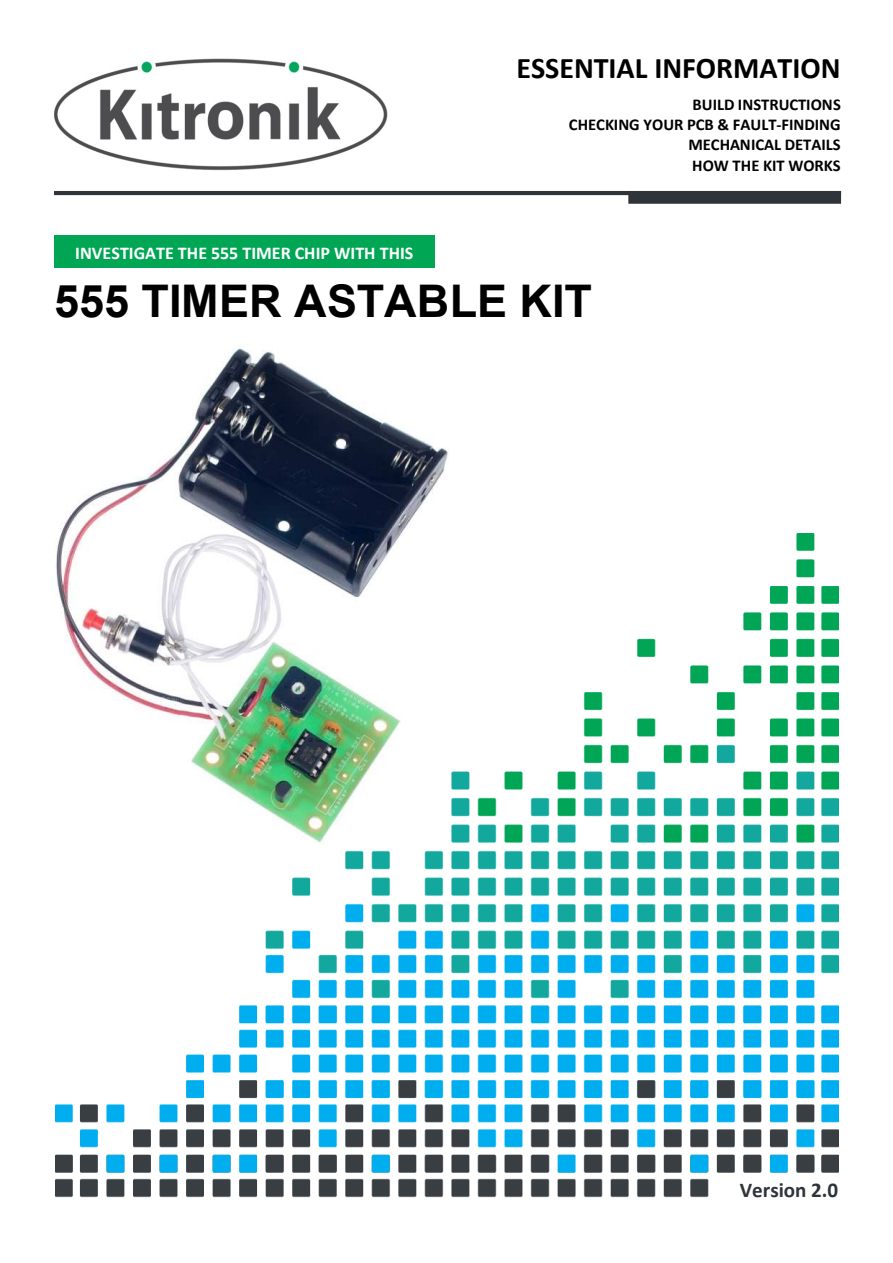
<style>
.page{position:relative;width:893px;height:1263px;background:#fff}
.page>*{position:absolute;margin:0;border:0;box-sizing:border-box;transform-origin:0 0}
.t1{font:700 45px "Arial";color:#000}
.t2{font:700 30px "Calibri";color:#000}
.t3{font:700 21px "Calibri";color:#2f333a}
.t4{font:700 18px "Calibri";color:#fff}
.t5{font:700 16.5px/20.1px "Calibri";color:#000;text-align:right}
</style>
<div class="page">
<img style="left:55px;top:534px;width:783px;height:664px">
<svg style="left:54px;top:191px;width:787px;height:13px"></svg>
<div style="left:54px;top:235px;width:381px;height:33px;background:#00a654"></div>
<div style="left:714px;top:1176px;width:129px;height:27px;background:#fff"></div>
<img style="left:54px;top:58px;width:334px;height:113px">
<img style="left:54px;top:347px;width:395px;height:498px">
<p class="t4" style="left:75px;top:243px;width:339px">INVESTIGATE THE 555 TIMER CHIP WITH THIS</p>
<h2 class="t2" style="left:516px;top:50px;width:326px">ESSENTIAL INFORMATION</h2>
<p class="t5" style="left:569px;top:94px;width:273px">BUILD INSTRUCTIONS<br>CHECKING YOUR PCB &amp; FAULT-FINDING<br>MECHANICAL DETAILS<br>HOW THE KIT WORKS</p>
<h1 class="t1" style="left:54px;top:275px;width:539px">555 TIMER ASTABLE KIT</h1>
<p class="t3" style="left:739px;top:1177px;width:100px">Version 2.0</p>
</div>
